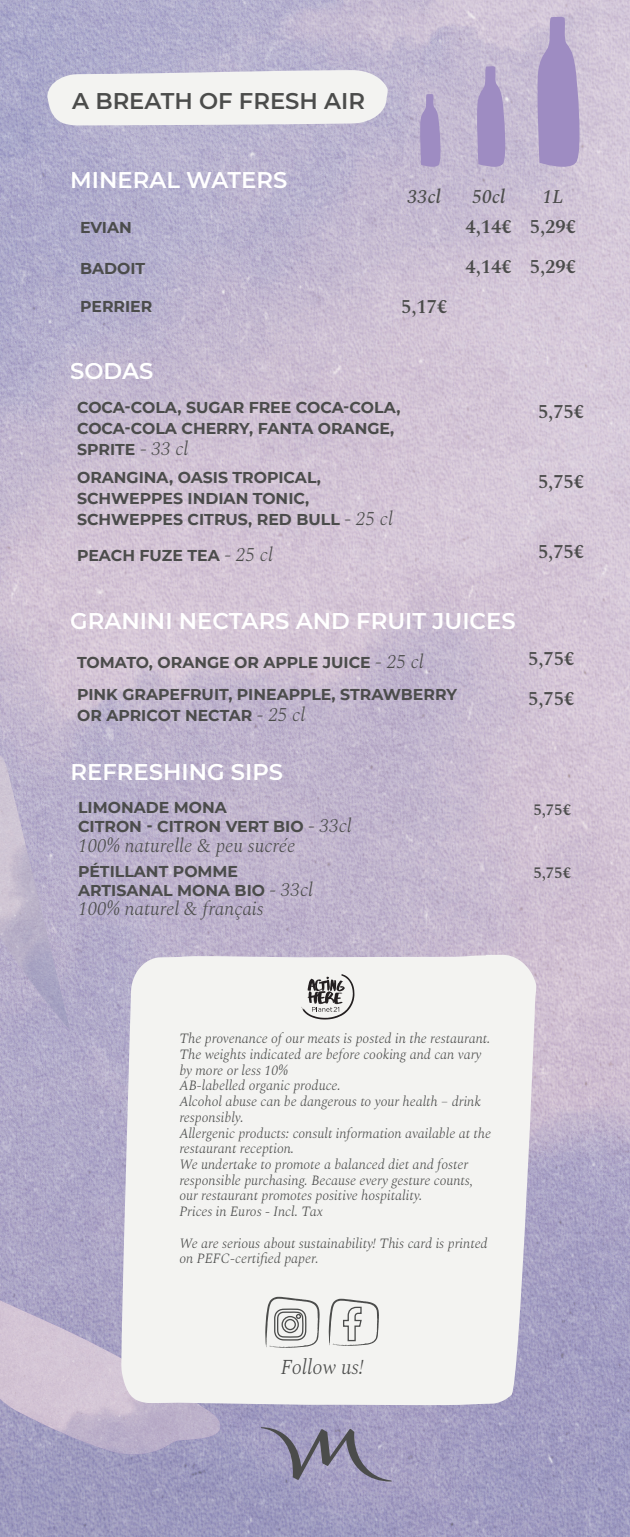
<style>
.page{position:relative;width:630px;height:1537px;background:#fff}
.page>*{position:absolute;margin:0;border:0;box-sizing:border-box;transform-origin:0 0}
.t1{font:600 22.6px "Montserrat";color:#fff}
.t2{font:600 22.6px "Montserrat";color:#4b4c4b}
.t3{font:italic 300 21px "Spectral";color:#4b4c4b}
.t4{font:600 19.2px "Spectral";color:#4b4c4b}
.t5{font:italic 300 19.2px "Spectral";color:#4b4c4b}
.t6{font:italic 500 19.2px "Spectral";color:#4b4c4b}
.t7{font:700 15.8px/21px "Montserrat";color:#4b4c4b}
.t8{font:600 15.8px "Spectral";color:#4b4c4b}
.t9{font:italic 300 14px/15.8px "Spectral";color:#4b4c4b}
.s1{font-family:"Spectral";font-weight:300;font-style:italic;font-size:19.2px}
</style>
<div class="page">
<img style="left:0;top:0;width:629px;height:1536px">
<svg style="left:47px;top:70px;width:341px;height:55px"></svg>
<img style="left:0;top:755px;width:70px;height:275px">
<svg style="left:0;top:1285px;width:120px;height:15px;background:#a9a3c4"></svg>
<img style="left:0;top:1300px;width:221px;height:156px">
<div style="left:120px;top:954px;width:416px;height:451px;background:#f3f3f1"></div>
<svg style="left:535px;top:15px;width:47px;height:157px;background:#ad9dc8"></svg>
<svg style="left:475px;top:65px;width:32px;height:106px;background:#ab9cc7"></svg>
<svg style="left:419px;top:93px;width:23px;height:76px;background:#aa9bc7"></svg>
<svg style="left:261px;top:1427px;width:130px;height:54px;background:#938fab"></svg>
<svg style="left:265px;top:1296px;width:55px;height:51px"></svg>
<svg style="left:328px;top:1298px;width:51px;height:47px"></svg>
<svg style="left:301px;top:974px;width:53px;height:45px"></svg>
<h1 class="t2" style="left:72px;top:85px;width:294px">A BREATH OF FRESH AIR</h1>
<h1 class="t1" style="left:70px;top:164px;width:218px">MINERAL WATERS</h1>
<h3 class="t6" style="left:407px;top:182px;width:35px">33cl</h3>
<h3 class="t6" style="left:472px;top:182px;width:35px">50cl</h3>
<h3 class="t6" style="left:542px;top:182px;width:23px">1L</h3>
<p class="t7" style="left:80px;top:216px;width:53px">EVIAN</p>
<h3 class="t4" style="left:465px;top:212px;width:112px">4,14€ 5,29€</h3>
<p class="t7" style="left:80px;top:257px;width:67px">BADOIT</p>
<h3 class="t4" style="left:465px;top:253px;width:112px">4,14€ 5,29€</h3>
<p class="t7" style="left:80px;top:295px;width:74px">PERRIER</p>
<h3 class="t4" style="left:401px;top:292px;width:48px">5,17€</h3>
<h1 class="t1" style="left:70px;top:355px;width:85px">SODAS</h1>
<p class="t7" style="left:77px;top:396px;width:325px">COCA-COLA, SUGAR FREE COCA-COLA,<br>COCA-COLA CHERRY, FANTA ORANGE,<br>SPRITE <span class="s1">- 33 cl</span></p>
<h3 class="t4" style="left:537px;top:398px;width:48px">5,75€</h3>
<p class="t7" style="left:77px;top:466px;width:317px">ORANGINA, OASIS TROPICAL,<br>SCHWEPPES INDIAN TONIC,<br>SCHWEPPES CITRUS, RED BULL <span class="s1">- 25 cl</span></p>
<h3 class="t4" style="left:537px;top:468px;width:48px">5,75€</h3>
<p class="t7" style="left:77px;top:544px;width:197px">PEACH FUZE TEA <span class="s1">- 25 cl</span></p>
<h3 class="t4" style="left:537px;top:538px;width:48px">5,75€</h3>
<h1 class="t1" style="left:70px;top:605px;width:446px">GRANINI NECTARS AND FRUIT JUICES</h1>
<p class="t7" style="left:77px;top:651px;width:348px">TOMATO, ORANGE OR APPLE JUICE <span class="s1">- 25 cl</span></p>
<h3 class="t4" style="left:528px;top:645px;width:48px">5,75€</h3>
<p class="t7" style="left:77px;top:683px;width:381px">PINK GRAPEFRUIT, PINEAPPLE, STRAWBERRY<br>OR APRICOT NECTAR <span class="s1">- 25 cl</span></p>
<h3 class="t4" style="left:528px;top:684px;width:48px">5,75€</h3>
<h1 class="t1" style="left:71px;top:755px;width:214px">REFRESHING SIPS</h1>
<p class="t7" style="left:78px;top:797px;width:275px;line-height:19.2px">LIMONADE MONA<br>CITRON - CITRON VERT BIO <span class="s1">- 33cl</span></p>
<h3 class="t5" style="left:78px;top:831px;width:218px">100% naturelle &amp; peu sucrée</h3>
<p class="t7" style="left:78px;top:860px;width:236px;line-height:19.2px">PÉTILLANT POMME<br>ARTISANAL MONA BIO <span class="s1">- 33cl</span></p>
<h3 class="t5" style="left:78px;top:894px;width:187px">100% naturel &amp; français</h3>
<p class="t8" style="left:533px;top:798px;width:39px">5,75€</p>
<p class="t8" style="left:533px;top:861px;width:39px">5,75€</p>
<p class="t9" style="left:179px;top:1029px;width:313px">The provenance of our meats is posted in the restaurant.<br>The weights indicated are before cooking and can vary by more or less 10%<br>AB-labelled organic produce.<br>Alcohol abuse can be dangerous to your health – drink responsibly.<br>Allergenic products: consult information available at the restaurant reception.<br>We undertake to promote a balanced diet and foster responsible purchasing. Because every gesture counts, our restaurant promotes positive hospitality.<br>Prices in Euros - Incl. Tax</p>
<p class="t9" style="left:179px;top:1234px;width:309px">We are serious about sustainability! This card is printed on PEFC-certified paper.</p>
<h2 class="t3" style="left:281px;top:1351px;width:84px">Follow us!</h2>
</div>
